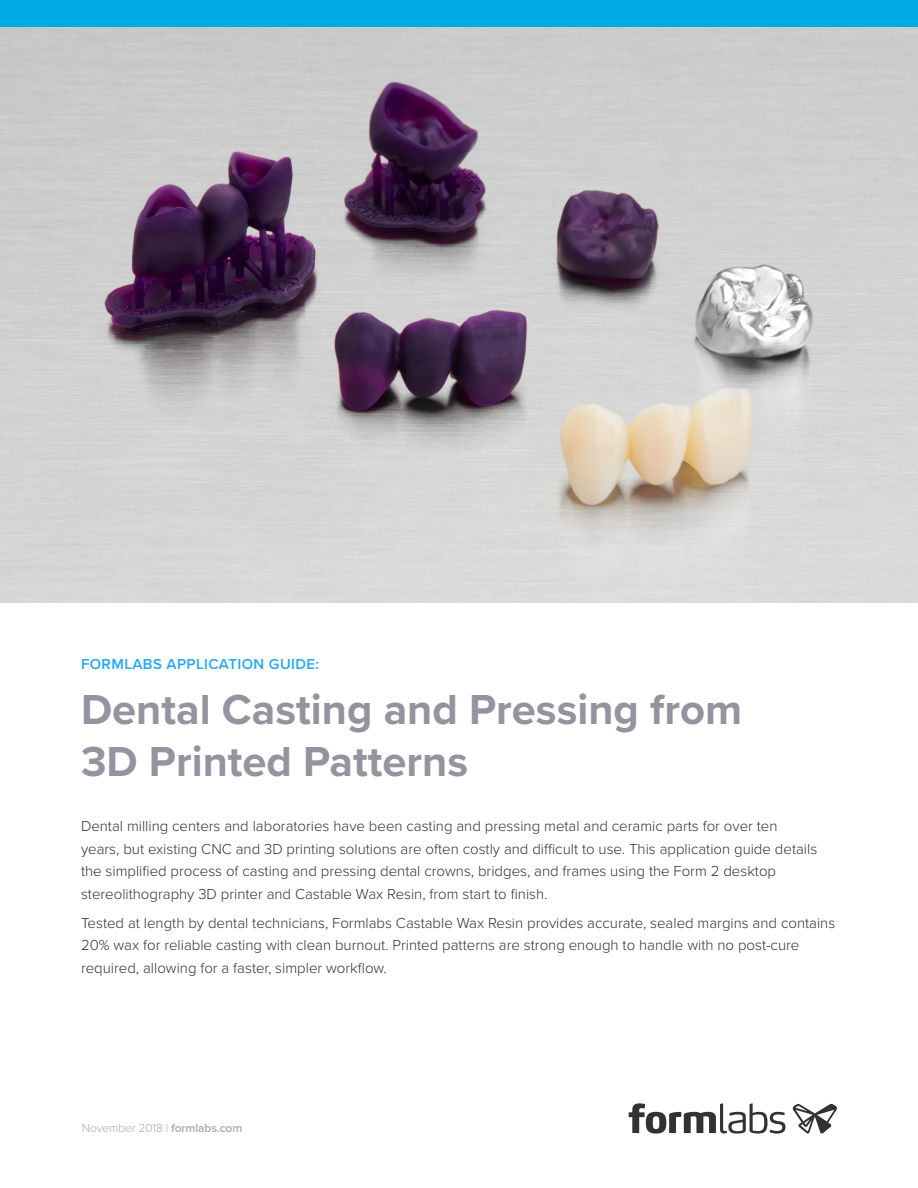
<style>
.page{position:relative;width:918px;height:1188px;background:#fff}
.page>*{position:absolute;margin:0;border:0;box-sizing:border-box;transform-origin:0 0}
.t1{font:700 43.5px/52.5px "Proxima Nova";color:#9494a0}
.t2{font:300 15px/22.5px "Proxima Nova";color:#323238}
.t3{font:600 15px "Proxima Nova";letter-spacing:.025em;color:#26a9f2}
.t4{font:300 12px "Proxima Nova";letter-spacing:-.01em;color:#a7a9ac}
.s1{font-weight:600}
</style>
<div class="page">
<img style="left:0;top:27px;width:918px;height:576px">
<div style="left:0;top:0;width:918px;height:27px;background:#00aae7"></div>
<svg style="left:629px;top:1103px;width:156px;height:31px"></svg>
<svg style="left:792px;top:1104px;width:45px;height:30px"></svg>
<p class="t3" style="left:81px;top:653px;width:240px">FORMLABS APPLICATION GUIDE:</p>
<h1 class="t1" style="left:81px;top:682px;width:663px">Dental Casting and Pressing from<br>3D Printed Patterns</h1>
<p class="t2" style="left:81px;top:814px;width:738px">Dental milling centers and laboratories have been casting and pressing metal and ceramic parts for over ten years, but existing CNC and 3D printing solutions are often costly and difficult to use. This application guide details the simplified process of casting and pressing dental crowns, bridges, and frames using the Form 2 desktop stereolithography 3D printer and Castable Wax Resin, from start to finish.</p>
<p class="t2" style="left:81px;top:911px;width:756px">Tested at length by dental technicians, Formlabs Castable Wax Resin provides accurate, sealed margins and contains<br>20% wax for reliable casting with clean burnout. Printed patterns are strong enough to handle with no post-cure required, allowing for a faster, simpler workflow.</p>
<p class="t4" style="left:82px;top:1119px;width:162px">November 2018 | <span class="s1">formlabs.com</span></p>
</div>
